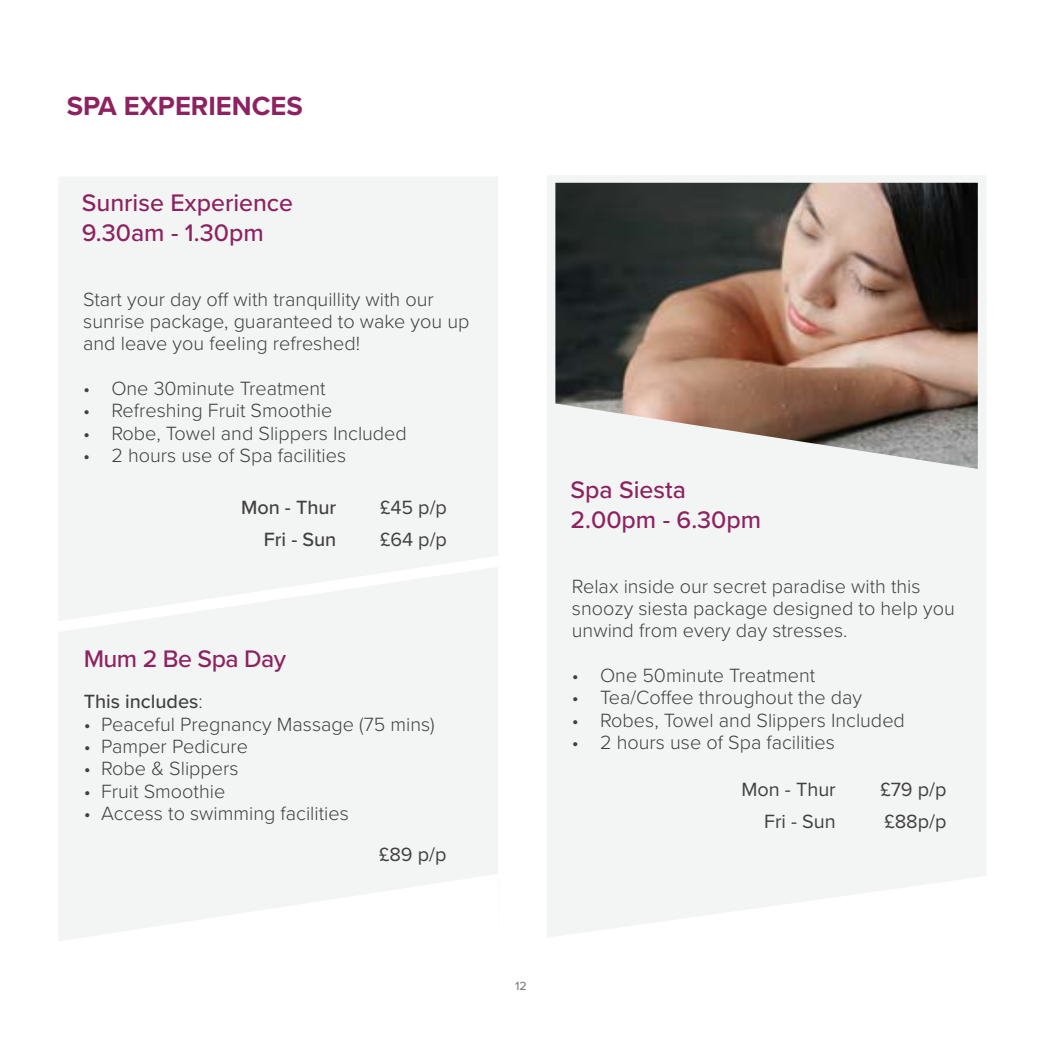
<style>
.page{position:relative;width:1042px;height:1042px;background:#fff}
.page>*{position:absolute;margin:0;border:0;box-sizing:border-box;transform-origin:0 0}
.t1{font:700 27.3px "Proxima Nova";color:#8d2260}
.t2{font:500 24.85px/29.8px "Proxima Nova";color:#8d2260}
.t3{font:500 24.85px "Proxima Nova";letter-spacing:-.02em;color:#8d2260}
.t4{font:300 19.95px/22.4px "Proxima Nova";color:#414042}
.t5{font:19.95px/32.2px "Proxima Nova";color:#414042}
.t6{font:500 19.95px/32.2px "Proxima Nova";color:#414042;text-align:right}
.t7{font:500 12.25px "Proxima Nova";color:#808285}
.s1{font-weight:300}
</style>
<div class="page">
<div style="left:547px;top:176px;width:439px;height:761px;background:#f3f4f4"></div>
<div style="left:59px;top:177px;width:439px;height:390px;background:#f3f4f4"></div>
<img style="left:555px;top:183px;width:423px;height:286px">
<svg style="left:59px;top:567px;width:439px;height:374px;fill:#f3f4f4"></svg>
<h1 class="t1" style="left:67px;top:85px;width:238px">SPA EXPERIENCES</h1>
<p class="t2" style="left:82px;top:187px;width:213px">Sunrise Experience<br>9.30am - 1.30pm</p>
<p class="t4" style="left:83px;top:287px;width:388px">Start your day off with tranquillity with our sunrise package, guaranteed to wake you up and leave you feeling refreshed!</p>
<p class="t4" style="left:83px;top:376px;width:244px">• One 30minute Treatment</p>
<p class="t4" style="left:83px;top:398px;width:250px">• Refreshing Fruit Smoothie</p>
<p class="t4" style="left:83px;top:421px;width:325px">• Robe, Towel and Slippers Included</p>
<p class="t4" style="left:83px;top:443px;width:264px">• 2 hours use of Spa facilities</p>
<p class="t6" style="left:241px;top:490px;width:97px">Mon - Thur<br>Fri - Sun</p>
<p class="t5" style="left:380px;top:490px;width:68px">£45 p/p £64 p/p</p>
<p class="t3" style="left:84px;top:640px;width:204px">Mum 2 Be Spa Day</p>
<p class="t6" style="left:84px;top:685px;width:121px">This includes<span class="s1">:</span></p>
<p class="t4" style="left:84px;top:712px;width:352px">• Peaceful Pregnancy Massage (75 mins)</p>
<p class="t4" style="left:84px;top:734px;width:166px">• Pamper Pedicure</p>
<p class="t4" style="left:84px;top:756px;width:156px">• Robe &amp; Slippers</p>
<p class="t4" style="left:84px;top:779px;width:143px">• Fruit Smoothie</p>
<p class="t4" style="left:84px;top:801px;width:267px">• Access to swimming facilities</p>
<p class="t5" style="left:379px;top:837px;width:69px">£89 p/p</p>
<p class="t2" style="left:570px;top:474px;width:192px">Spa Siesta<br>2.00pm - 6.30pm</p>
<p class="t4" style="left:572px;top:574px;width:384px">Relax inside our secret paradise with this snoozy siesta package designed to help you unwind from every day stresses.</p>
<p class="t4" style="left:572px;top:663px;width:245px">• One 50minute Treatment</p>
<p class="t4" style="left:572px;top:685px;width:292px">• Tea/Coffee throughout the day</p>
<p class="t4" style="left:572px;top:708px;width:334px">• Robes, Towel and Slippers Included</p>
<p class="t4" style="left:572px;top:730px;width:264px">• 2 hours use of Spa facilities</p>
<p class="t5" style="left:741px;top:772px;width:96px;text-align:right">Mon - Thur<br>Fri - Sun</p>
<p class="t5" style="left:880px;top:772px;width:68px">£79 p/p £88p/p</p>
<p class="t7" style="left:515px;top:976px;width:13px">12</p>
</div>
